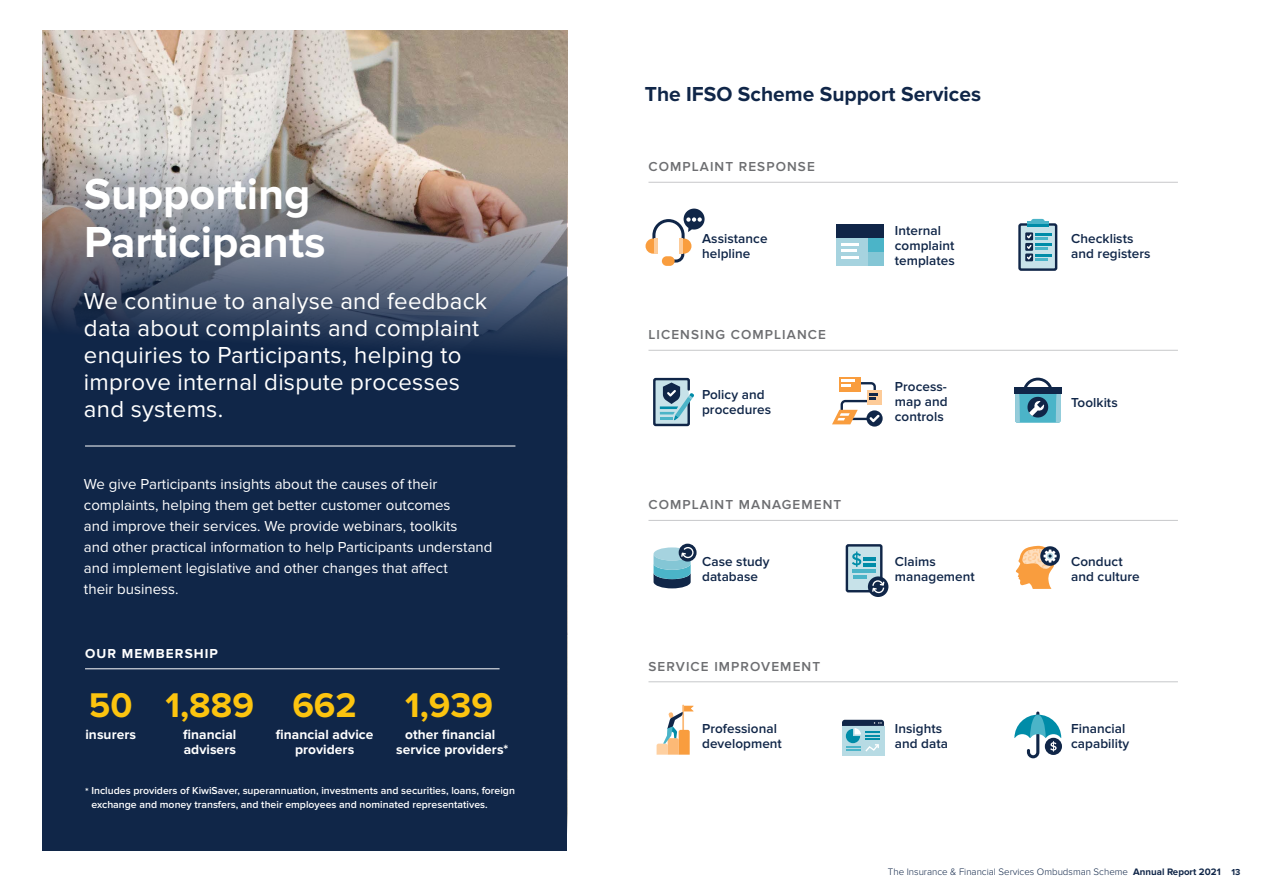
<style>
.page{position:relative;width:1263px;height:893px;background:#fff}
.page>*{position:absolute;margin:0;border:0;box-sizing:border-box;transform-origin:0 0}
.t1{font:700 45px/48px "Proxima Nova";color:#fff}
.t2{font:700 35.55px "Proxima Nova";color:#fcc40f}
.t3{font:24px/27px "Proxima Nova";letter-spacing:.01em;color:#fff}
.t4{font:700 21px "Proxima Nova";color:#102648}
.t5{font:15px/21px "Proxima Nova";color:#fff}
.t6{font:700 13.8px/15.1px "Proxima Nova";letter-spacing:.005em;color:#fff;text-align:center}
.t7{font:600 13.5px/15px "Proxima Nova";letter-spacing:.005em;color:#102648}
.t8{font:600 13.5px "Proxima Nova";letter-spacing:.08em;color:#6d6e71}
.t9{font:700 13.5px "Proxima Nova";letter-spacing:.08em;color:#fff}
.t10{font:600 10.5px/13.5px "Proxima Nova";color:#fff}
.t11{font:300 9.75px "Proxima Nova";color:#102648}
.s1{font-weight:700}
.s2{font-weight:700;font-size:9px}
</style>
<div class="page">
<svg style="left:43px;top:31px;width:524px;height:819px;background:#414e64"></svg>
<div style="left:662px;top:256px;width:13px;height:10px;background:#f99d3e;border-radius:5px"></div>
<svg style="left:645px;top:209px;width:59px;height:54px"></svg>
<hr style="left:679px;top:238px;width:4px;height:16px;background:#fdcb98">
<div style="left:836px;top:224px;width:48px;height:14px;background:#102648"></div>
<div style="left:836px;top:238px;width:48px;height:28px;background:#a6d3df"></div>
<div style="left:868px;top:238px;width:16px;height:14px;background:#4bb4c8"></div>
<div style="left:868px;top:252px;width:16px;height:14px;background:#84c6d5"></div>
<hr style="left:841px;top:243px;width:18px;height:3px;background:#fff">
<hr style="left:841px;top:256px;width:18px;height:3px;background:#fff">
<hr style="left:841px;top:249px;width:16px;height:3px;background:#fff">
<div style="left:1019px;top:224px;width:37px;height:46px;background:#c7e2e9;border-radius:2px"></div>
<div style="left:1018px;top:223px;width:39px;height:48px;border:2px solid #102648;border-radius:2px"></div>
<div style="left:1025px;top:232px;width:8px;height:8px;background:#102648"></div>
<div style="left:1025px;top:243px;width:8px;height:8px;background:#102648"></div>
<div style="left:1025px;top:253px;width:8px;height:8px;background:#102648"></div>
<svg style="left:1027px;top:233px;width:25px;height:28px"></svg>
<div style="left:1027px;top:222px;width:21px;height:5px;background:#4bb4c8"></div>
<div style="left:1031px;top:219px;width:14px;height:5px;background:#4bb4c8;border-radius:3px"></div>
<hr style="left:1027px;top:224px;width:21px;height:3px;background:#008ca8">
<hr style="left:648px;top:681px;width:530px;height:1px;background:#c7c8ca">
<hr style="left:648px;top:520px;width:530px;height:1px;background:#c7c8ca">
<hr style="left:648px;top:350px;width:530px;height:1px;background:#c7c8ca">
<hr style="left:648px;top:182px;width:530px;height:1px;background:#c7c8ca">
<div style="left:653px;top:378px;width:37px;height:48px;background:#c7e2e9;border:2px solid #102648"></div>
<svg style="left:660px;top:382px;width:34px;height:38px"></svg>
<svg style="left:866px;top:410px;width:17px;height:17px"></svg>
<svg style="left:839px;top:377px;width:21px;height:3px"></svg>
<div style="left:867px;top:390px;width:14px;height:14px;background:#fdcb98"></div>
<svg style="left:832px;top:380px;width:47px;height:44px"></svg>
<div style="left:1014px;top:387px;width:48px;height:7px;background:#102648"></div>
<svg style="left:1015px;top:378px;width:45px;height:45px"></svg>
<div style="left:679px;top:544px;width:17px;height:18px;background:#102648;border-radius:50%"></div>
<svg style="left:653px;top:547px;width:40px;height:41px;background:#6d9eb0"></svg>
<div style="left:847px;top:545px;width:34px;height:46px;background:#c7e2e9"></div>
<div style="left:846px;top:544px;width:36px;height:48px;border:2px solid #102648"></div>
<div style="left:868px;top:576px;width:20px;height:21px;background:#102648;border-radius:50%"></div>
<svg style="left:872px;top:580px;width:12px;height:13px"></svg>
<svg style="left:1040px;top:546px;width:20px;height:20px"></svg>
<svg style="left:1016px;top:546px;width:40px;height:43px"></svg>
<hr style="left:682px;top:705px;width:2px;height:26px;background:#fcb976">
<svg style="left:656px;top:706px;width:38px;height:49px"></svg>
<div style="left:842px;top:726px;width:42px;height:30px;background:#b7dbe4"></div>
<svg style="left:842px;top:720px;width:42px;height:32px"></svg>
<svg style="left:1014px;top:711px;width:47px;height:47px"></svg>
<hr style="left:853px;top:575px;width:14px;height:3px;background:#4bb4c8">
<hr style="left:853px;top:569px;width:23px;height:3px;background:#4bb4c8">
<svg style="left:852px;top:551px;width:24px;height:16px"></svg>
<hr style="left:85px;top:668px;width:414px;height:1px;background:#fff">
<hr style="left:85px;top:445px;width:430px;height:1px;background:#fff">
<h1 class="t1" style="left:84px;top:171px;width:243px">Supporting<br>Participants</h1>
<h3 class="t3" style="left:84px;top:287px;width:405px">We continue to analyse and feedback data about complaints and complaint enquiries to Participants, helping to improve internal dispute processes and systems.</h3>
<p class="t5" style="left:84px;top:473px;width:410px">We give Participants insights about the causes of their complaints, helping them get better customer outcomes<br>and improve their services. We provide webinars, toolkits<br>and other practical information to help Participants understand and implement legislative and other changes that affect<br>their business.</p>
<p class="t9" style="left:85px;top:645px;width:134px">OUR MEMBERSHIP</p>
<h2 class="t2" style="left:89px;top:685px;width:45px">50</h2>
<p class="t6" style="left:85px;top:727px;width:52px">insurers</p>
<h2 class="t2" style="left:166px;top:685px;width:90px">1,889</h2>
<p class="t6" style="left:183px;top:727px;width:55px;text-align:left">financial advisers</p>
<h2 class="t2" style="left:292px;top:685px;width:66px">662</h2>
<p class="t6" style="left:276px;top:727px;width:99px">financial advice providers</p>
<h2 class="t2" style="left:405px;top:685px;width:89px">1,939</h2>
<p class="t6" style="left:396px;top:727px;width:114px">other financial service providers*</p>
<p class="t10" style="left:91px;top:784px;width:425px;text-indent:-6px">* Includes providers of KiwiSaver, superannuation, investments and securities, loans, foreign exchange and money transfers, and their employees and nominated representatives.</p>
<h3 class="t4" style="left:645px;top:82px;width:338px">The IFSO Scheme Support Services</h3>
<p class="t8" style="left:648px;top:159px;width:168px">COMPLAINT RESPONSE</p>
<p class="t7" style="left:702px;top:231px;width:67px">Assistance helpline</p>
<p class="t8" style="left:648px;top:327px;width:179px">LICENSING COMPLIANCE</p>
<p class="t7" style="left:702px;top:387px;width:71px">Policy and procedures</p>
<p class="t8" style="left:648px;top:497px;width:194px">COMPLAINT MANAGEMENT</p>
<p class="t7" style="left:702px;top:554px;width:69px">Case study database</p>
<p class="t8" style="left:648px;top:658px;width:173px">SERVICE IMPROVEMENT</p>
<p class="t7" style="left:702px;top:721px;width:81px">Professional development</p>
<p class="t7" style="left:895px;top:223px;width:62px">Internal complaint templates</p>
<p class="t7" style="left:895px;top:379px;width:54px;text-align:justify">Process&shy;map and controls</p>
<p class="t7" style="left:895px;top:554px;width:82px">Claims management</p>
<p class="t7" style="left:895px;top:721px;width:55px">Insights and data</p>
<p class="t7" style="left:1071px;top:231px;width:81px">Checklists and registers</p>
<p class="t7" style="left:1071px;top:395px;width:48px">Toolkits</p>
<p class="t7" style="left:1071px;top:554px;width:70px">Conduct and culture</p>
<p class="t7" style="left:1071px;top:721px;width:60px">Financial capability</p>
<p class="t11" style="left:888px;top:866px;width:354px">The Insurance &amp; Financial Services Ombudsman Scheme <span class="s1">Annual Report 2021</span> <span class="s2">13</span></p>
</div>
